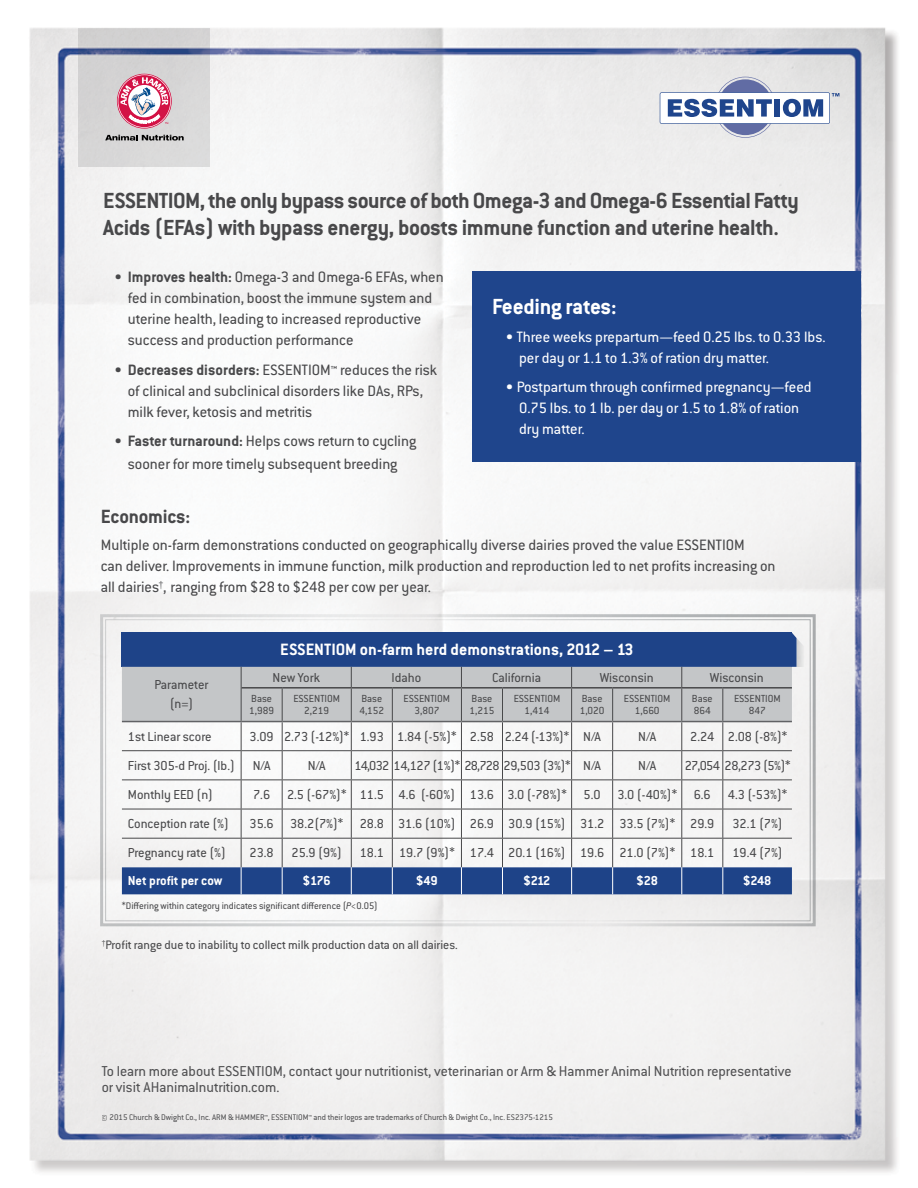
<style>
.page{position:relative;width:918px;height:1188px;background:#fff}
.page>*{position:absolute;margin:0;border:0;box-sizing:border-box;transform-origin:0 0}
.Body_copy{font:700 24px/27px "Conduit ITC Std";letter-spacing:-.025em;color:#48484a}
.Body_copy-2{font:700 24px "Conduit ITC Std";letter-spacing:-.015em;color:#fff}
.Body_copy-3{font:700 21px "Conduit ITC Std";letter-spacing:-.01em;color:#48484a}
.Pull_outs{font:700 18px "Conduit ITC Std";color:#fff}
.Body_copy-4{font:16.5px/21px "Conduit ITC Std";color:#48484a}
.Body_copy-5{font:16.5px/21px "Conduit ITC Std";color:#fff}
.t1{font:15.75px/16.5px "Conduit ITC Std";color:#48484a}
.Pull_outs-2{font:14.25px "Conduit ITC Std";color:#48484a}
.Pull_outs-3{font:14.25px "Conduit ITC Std";letter-spacing:-.035em;color:#48484a}
.Pull_outs-4{font:700 14.25px "Conduit ITC Std";letter-spacing:-.005em;color:#fff}
.Pull_outs-5{font:14.25px "Conduit ITC Std";letter-spacing:-.04em;color:#48484a}
.Body_copy-6{font:13.5px "Conduit ITC Std";color:#48484a}
.Pull_outs-6{font:11.25px/12px "Conduit ITC Std";color:#48484a;text-align:center}
.Pull_outs-7{font:10.5px "Conduit ITC Std";color:#48484a}
.t2{font:9px "Conduit ITC Std";color:#48484a}
.s1{font-weight:700}
.s2{font-style:italic}
</style>
<div class="page">
<img style="left:29px;top:27px;width:869px;height:1146px">
<svg style="left:79px;top:28px;width:131px;height:138px;background:#cdcdd0"></svg>
<svg style="left:105px;top:135px;width:79px;height:6px"></svg>
<svg style="left:118px;top:74px;width:53px;height:54px"></svg>
<svg style="left:660px;top:77px;width:179px;height:61px"></svg>
<div style="left:472px;top:272px;width:388px;height:190px;background:#1f458c"></div>
<svg style="left:99px;top:613px;width:718px;height:315px"></svg>
<svg style="left:122px;top:633px;width:682px;height:261px"></svg>
<p class="Body_copy" style="left:103px;top:186px;width:697px">ESSENTIOM, the only bypass source of both Omega-3 and Omega-6 Essential Fatty<br>Acids (EFAs) with bypass energy, boosts immune function and uterine health.</p>
<p class="Body_copy-4" style="left:128px;top:266px;width:318px;text-indent:-14px">• <span class="s1">Improves health:</span> Omega-3 and Omega-6 EFAs, when fed in combination, boost the immune system and uterine health, leading to increased reproductive success and production performance</p>
<p class="Body_copy-4" style="left:128px;top:358px;width:311px;text-indent:-14px">• <span class="s1">Decreases disorders:</span> ESSENTIOM™ reduces the risk of clinical and subclinical disorders like DAs, RPs, milk fever, ketosis and metritis</p>
<p class="Body_copy-4" style="left:114px;top:429px;width:304px;line-height:22.5px;text-align:center">• <span class="s1">Faster turnaround:</span> Helps cows return to cycling sooner for more timely subsequent breeding</p>
<p class="Body_copy-2" style="left:492px;top:292px;width:126px">Feeding rates:</p>
<p class="Body_copy-5" style="left:519px;top:326px;width:308px;text-indent:-14px">• Three weeks prepartum—feed 0.25 lbs. to 0.33 lbs. per day or 1.1 to 1.3% of ration dry matter.</p>
<p class="Body_copy-5" style="left:519px;top:376px;width:294px;text-indent:-14px">• Postpartum through confirmed pregnancy—feed<br>0.75 lbs. to 1 lb. per day or 1.5 to 1.8% of ration dry matter.</p>
<p class="Body_copy-3" style="left:101px;top:503px;width:91px">Economics:</p>
<p class="Body_copy-4" style="left:101px;top:534px;width:676px">Multiple on-farm demonstrations conducted on geographically diverse dairies proved the value ESSENTIOM<br>can deliver. Improvements in immune function, milk production and reproduction led to net profits increasing on all dairies<sup>†</sup>, ranging from $28 to $248 per cow per year.</p>
<p class="Pull_outs-2" style="left:155px;top:676px;width:55px">Parameter</p>
<p class="Pull_outs-2" style="left:170px;top:695px;width:25px">(n=)</p>
<p class="Pull_outs" style="left:280px;top:639px;width:355px">ESSENTIOM on-farm herd demonstrations, 2012 – 13</p>
<p class="Pull_outs-2" style="left:273px;top:669px;width:49px">New York</p>
<p class="Pull_outs-2" style="left:392px;top:669px;width:31px">Idaho</p>
<p class="Pull_outs-2" style="left:492px;top:669px;width:51px">California</p>
<p class="Pull_outs-2" style="left:600px;top:669px;width:55px">Wisconsin</p>
<p class="Pull_outs-2" style="left:710px;top:669px;width:55px">Wisconsin</p>
<p class="Pull_outs-6" style="left:249px;top:692px;width:26px;text-align:left">Base<br>1,989</p>
<p class="Pull_outs-6" style="left:293px;top:692px;width:48px">ESSENTIOM<br>2,219</p>
<p class="Pull_outs-6" style="left:359px;top:692px;width:26px;text-align:left">Base<br>4,152</p>
<p class="Pull_outs-6" style="left:404px;top:692px;width:48px">ESSENTIOM<br>3,807</p>
<p class="Pull_outs-6" style="left:472px;top:692px;width:22px">Base</p>
<p class="Pull_outs-6" style="left:470px;top:704px;width:26px">1,215</p>
<p class="Pull_outs-6" style="left:514px;top:692px;width:48px">ESSENTIOM<br>1,414</p>
<p class="Pull_outs-6" style="left:580px;top:692px;width:26px;text-align:left">Base<br>1,020</p>
<p class="Pull_outs-6" style="left:624px;top:692px;width:48px">ESSENTIOM<br>1,660</p>
<p class="Pull_outs-6" style="left:692px;top:692px;width:22px;text-align:left">Base<br>864</p>
<p class="Pull_outs-6" style="left:734px;top:692px;width:48px">ESSENTIOM<br>847</p>
<p class="Pull_outs-2" style="left:128px;top:728px;width:85px">1st Linear score</p>
<p class="Pull_outs-2" style="left:250px;top:728px;width:26px">3.09</p>
<p class="Pull_outs-2" style="left:284px;top:728px;width:67px">2.73 (-12%)*</p>
<p class="Pull_outs-2" style="left:360px;top:728px;width:26px">1.93</p>
<p class="Pull_outs-2" style="left:397px;top:728px;width:61px">1.84 (-5%)*</p>
<p class="Pull_outs-2" style="left:470px;top:728px;width:26px">2.58</p>
<p class="Pull_outs-2" style="left:505px;top:728px;width:66px">2.24 (-13%)*</p>
<p class="Pull_outs-2" style="left:583px;top:728px;width:19px">N/A</p>
<p class="Pull_outs-2" style="left:638px;top:728px;width:19px">N/A</p>
<p class="Pull_outs-2" style="left:690px;top:728px;width:26px">2.24</p>
<p class="Pull_outs-2" style="left:728px;top:728px;width:61px">2.08 (-8%)*</p>
<p class="Pull_outs-2" style="left:128px;top:757px;width:108px">First 305-d Proj. (lb.)</p>
<p class="Pull_outs-2" style="left:253px;top:757px;width:19px">N/A</p>
<p class="Pull_outs-2" style="left:308px;top:757px;width:19px">N/A</p>
<p class="Pull_outs-3" style="left:354px;top:757px;width:218px">14,032 14,127 (1%)* 28,728 29,503 (3%)*</p>
<p class="Pull_outs-2" style="left:583px;top:757px;width:19px">N/A</p>
<p class="Pull_outs-2" style="left:638px;top:757px;width:19px">N/A</p>
<p class="Pull_outs-5" style="left:685px;top:757px;width:107px">27,054 28,273 (5%)*</p>
<p class="Pull_outs-2" style="left:128px;top:786px;width:87px">Monthly EED (n)</p>
<p class="Pull_outs-2" style="left:253px;top:786px;width:19px">7.6</p>
<p class="Pull_outs-2" style="left:287px;top:786px;width:61px">2.5 (-67%)*</p>
<p class="Pull_outs-2" style="left:360px;top:786px;width:26px">11.5</p>
<p class="Pull_outs-2" style="left:399px;top:786px;width:58px">4.6 (-60%)</p>
<p class="Pull_outs-2" style="left:470px;top:786px;width:26px">13.6</p>
<p class="Pull_outs-2" style="left:507px;top:786px;width:61px">3.0 (-78%)*</p>
<p class="Pull_outs-2" style="left:584px;top:786px;width:19px">5.0</p>
<p class="Pull_outs-2" style="left:617px;top:786px;width:61px">3.0 (-40%)*</p>
<p class="Pull_outs-2" style="left:694px;top:786px;width:19px">6.6</p>
<p class="Pull_outs-2" style="left:728px;top:786px;width:61px">4.3 (-53%)*</p>
<p class="Pull_outs-2" style="left:128px;top:815px;width:103px">Conception rate (%)</p>
<p class="Pull_outs-2" style="left:250px;top:815px;width:26px">35.6</p>
<p class="Pull_outs-2" style="left:290px;top:815px;width:55px">38.2(7%)*</p>
<p class="Pull_outs-2" style="left:360px;top:815px;width:26px">28.8</p>
<p class="Pull_outs-2" style="left:398px;top:815px;width:59px">31.6 (10%)</p>
<p class="Pull_outs-2" style="left:470px;top:815px;width:26px">26.9</p>
<p class="Pull_outs-2" style="left:508px;top:815px;width:59px">30.9 (15%)</p>
<p class="Pull_outs-2" style="left:580px;top:815px;width:26px">31.2</p>
<p class="Pull_outs-2" style="left:619px;top:815px;width:57px">33.5 (7%)*</p>
<p class="Pull_outs-2" style="left:690px;top:815px;width:26px">29.9</p>
<p class="Pull_outs-2" style="left:732px;top:815px;width:52px">32.1 (7%)</p>
<p class="Pull_outs-2" style="left:128px;top:844px;width:99px">Pregnancy rate (%)</p>
<p class="Pull_outs-2" style="left:250px;top:844px;width:26px">23.8</p>
<p class="Pull_outs-2" style="left:292px;top:844px;width:52px">25.9 (9%)</p>
<p class="Pull_outs-2" style="left:360px;top:844px;width:26px">18.1</p>
<p class="Pull_outs-2" style="left:399px;top:844px;width:57px">19.7 (9%)*</p>
<p class="Pull_outs-2" style="left:470px;top:844px;width:26px">17.4</p>
<p class="Pull_outs-2" style="left:508px;top:844px;width:59px">20.1 (16%)</p>
<p class="Pull_outs-2" style="left:580px;top:844px;width:26px">19.6</p>
<p class="Pull_outs-2" style="left:619px;top:844px;width:57px">21.0 (7%)*</p>
<p class="Pull_outs-2" style="left:690px;top:844px;width:26px">18.1</p>
<p class="Pull_outs-2" style="left:732px;top:844px;width:52px">19.4 (7%)</p>
<p class="Pull_outs-4" style="left:128px;top:872px;width:96px">Net profit per cow</p>
<p class="Pull_outs-4" style="left:303px;top:872px;width:29px">$176</p>
<p class="Pull_outs-4" style="left:416px;top:872px;width:23px">$49</p>
<p class="Pull_outs-4" style="left:524px;top:872px;width:28px">$212</p>
<p class="Pull_outs-4" style="left:636px;top:872px;width:23px">$28</p>
<p class="Pull_outs-4" style="left:743px;top:872px;width:30px">$248</p>
<p class="Pull_outs-7" style="left:122px;top:899px;width:257px">*Differing within category indicates significant difference (<span class="s2">P</span>&lt;0.05)</p>
<p class="Body_copy-6" style="left:102px;top:937px;width:357px"><sup>†</sup>Profit range due to inability to collect milk production data on all dairies.</p>
<p class="t1" style="left:102px;top:1062px;width:691px">To learn more about ESSENTIOM, contact your nutritionist, veterinarian or Arm &amp; Hammer Animal Nutrition representative or visit AHanimalnutrition.com.</p>
<p class="t2" style="left:102px;top:1112px;width:453px">© 2015 Church &amp; Dwight Co., Inc. ARM &amp; HAMMER™, ESSENTIOM™ and their logos are trademarks of Church &amp; Dwight Co., Inc. ES2375-1215</p>
</div>
